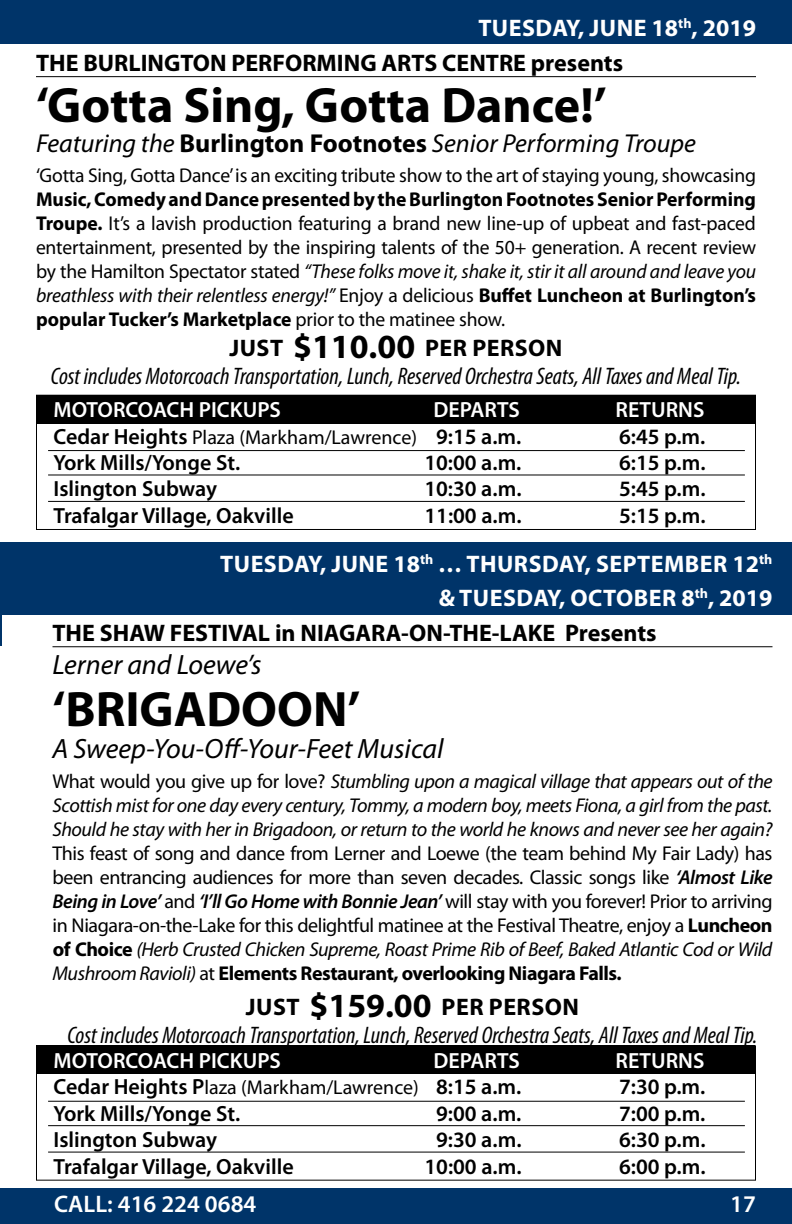
<style>
.page{position:relative;width:792px;height:1224px;background:#fff}
.page>*{position:absolute;margin:0;border:0;box-sizing:border-box;transform-origin:0 0}
.t1{font:700 50px "Myriad Pro";color:#000}
.t2{font:italic 28px "Myriad Pro";color:#000}
.t3{font:italic 26px "Myriad Pro";color:#000}
.t4{font:italic condensed 24px/28.4px "Myriad Pro";color:#000}
.t5{font:700 24px "Myriad Pro";color:#000}
.t6{font:700 24px "Myriad Pro";color:#fff}
.t7{font:600 24px "Myriad Pro";color:#fff}
.t8{font:600 22px "Myriad Pro";color:#000}
.t9{font:600 22px "Myriad Pro";color:#fff}
.t10{font:20px/24px "Myriad Pro";letter-spacing:-.01em;color:#000;text-align:justify}
.t11{font:italic 20px/24px "Myriad Pro";letter-spacing:-.025em;color:#000;text-align:justify}
.s1{font-weight:700;font-style:normal}
.s2{font-weight:700}
.s3{font-style:italic}
.s4{font-weight:700;font-style:normal;font-stretch:normal}
.s5{font-weight:700;font-style:normal;font-stretch:normal;font-size:34px}
.s6{font-weight:600;font-size:22px}
.s7{font-style:normal}
.s8{font-weight:600;font-style:italic}
</style>
<div class="page">
<div style="left:0;top:0;width:792px;height:44px;background:#003469"></div>
<div style="left:0;top:1188px;width:792px;height:36px;background:#003469"></div>
<hr style="left:0;top:580px;width:2px;height:65px;background:#003469">
<div style="left:36px;top:395px;width:720px;height:28px;background:#000"></div>
<hr style="left:48px;top:450px;width:697px;height:1px;background:#000">
<hr style="left:48px;top:474px;width:697px;height:1px;background:#000">
<hr style="left:48px;top:501px;width:697px;height:1px;background:#000">
<hr style="left:36px;top:76px;width:720px;height:1px;background:#000">
<div style="left:0;top:543px;width:792px;height:72px;background:#003469"></div>
<hr style="left:52px;top:646px;width:720px;height:1px;background:#000">
<div style="left:36px;top:1045px;width:720px;height:136px;border:1px solid #000"></div>
<div style="left:36px;top:1046px;width:720px;height:28px;background:#000"></div>
<hr style="left:48px;top:1101px;width:697px;height:1px;background:#000">
<hr style="left:48px;top:1125px;width:697px;height:1px;background:#000">
<hr style="left:48px;top:1152px;width:697px;height:1px;background:#000">
<p class="t6" style="left:578px;top:12px;width:38px">, June</p>
<p class="t6" style="left:652px;top:12px;width:106px">18<sup>th</sup>, 2019</p>
<p class="t5" style="left:36px;top:47px;width:589px">THE BURLINGTON PERFORMING ARTS CENTRE presents</p>
<h1 class="t1" style="left:36px;top:73px;width:572px">‘Gotta Sing, Gotta Dance!’</h1>
<h3 class="t3" style="left:36px;top:128px;width:661px">Featuring the <span class="s1">Burlington Footnotes</span> Senior Performing Troupe</h3>
<p class="t10" style="left:36px;top:163px;width:722px">‘Gotta Sing, Gotta Dance’is an exciting tribute show to the art of staying young, showcasing</p>
<p class="t10" style="left:36px;top:187px;width:722px"><span class="s2">Music, Comedy and Dance presented by the Burlington Footnotes Senior Performing Troupe.</span> It’s a lavish production featuring a brand new line-up of upbeat and fast-paced entertainment, presented by the inspiring talents of the 50+ generation. A recent review by the Hamilton Spectator stated <span class="s3">“These folks move it, shake it, stir it all around and leave you breathless with their relentless energy!”</span> Enjoy a delicious <span class="s2">Buffet Luncheon at Burlington’s popular Tucker’s Marketplace</span> prior to the matinee show.</p>
<p class="t4" style="left:51px;top:334px;width:692px;text-indent:178px"><span class="s4">Just</span> <span class="s5">$110.00</span> <span class="s4">Per Person<br></span>Cost includes Motorcoach Transportation, Lunch, Reserved Orchestra Seats, All Taxes and Meal Tip.</p>
<p class="t6" style="left:478px;top:12px;width:30px">Tuesday</p>
<p class="t9" style="left:54px;top:396px;width:229px">MOTORCOACH PICKUPS</p>
<p class="t9" style="left:434px;top:396px;width:88px">DEPARTS</p>
<p class="t9" style="left:616px;top:396px;width:91px">RETURNS</p>
<p class="t10" style="left:54px;top:425px;width:469px"><span class="s6">Cedar Heights</span> Plaza (Markham/Lawrence) <span class="s6">9:15 a.m.</span></p>
<p class="t8" style="left:619px;top:422px;width:88px">6:45 p.m.</p>
<p class="t8" style="left:54px;top:449px;width:188px">York Mills/Yonge St.</p>
<p class="t8" style="left:424px;top:449px;width:99px">10:00 a.m.</p>
<p class="t8" style="left:619px;top:449px;width:88px">6:15 p.m.</p>
<p class="t8" style="left:54px;top:475px;width:165px">Islington Subway</p>
<p class="t8" style="left:424px;top:475px;width:99px">10:30 a.m.</p>
<p class="t8" style="left:619px;top:475px;width:88px">5:45 p.m.</p>
<p class="t8" style="left:54px;top:501px;width:242px">Trafalgar Village, Oakville</p>
<p class="t8" style="left:424px;top:501px;width:99px">11:00 a.m.</p>
<p class="t8" style="left:619px;top:501px;width:88px">5:15 p.m.</p>
<p class="t6" style="left:320px;top:548px;width:38px">, June</p>
<p class="t6" style="left:393px;top:548px;width:103px">18<sup>th</sup> … Thursday</p>
<p class="t6" style="left:585px;top:548px;width:41px">, September</p>
<p class="t6" style="left:733px;top:548px;width:41px">12<sup>th</sup></p>
<p class="t6" style="left:220px;top:548px;width:30px">Tuesday</p>
<p class="t6" style="left:559px;top:582px;width:45px">, October</p>
<p class="t6" style="left:681px;top:582px;width:93px">8<sup>th</sup>, 2019</p>
<p class="t5" style="left:53px;top:617px;width:606px">THE SHAW FESTIVAL in NIAGARA-ON-THE-LAKE Presents</p>
<h2 class="t2" style="left:52px;top:648px;width:211px">Lerner and Loewe’s</h2>
<h1 class="t1" style="left:52px;top:677px;width:310px">‘BRIGADOON’</h1>
<h2 class="t2" style="left:52px;top:731px;width:392px">A Sweep-You-Off-Your-Feet Musical</h2>
<p class="t11" style="left:52px;top:769px;width:722px"><span class="s7">What would you give up for love?</span> Stumbling upon a magical village that appears out of the Scottish mist for one day every century, Tommy, a modern boy, meets Fiona, a girl from the past.<br>Should he stay with her in Brigadoon, or return to the world he knows and never see her again?</p>
<p class="t10" style="left:52px;top:841px;width:722px">This feast of song and dance from Lerner and Loewe (the team behind My Fair Lady) has been entrancing audiences for more than seven decades. Classic songs like <span class="s8">‘Almost Like Being in Love’</span> and <span class="s8">‘I’ll Go Home with Bonnie Jean’</span> will stay with you forever! Prior to arriving in Niagara-on-the-Lake for this delightful matinee at the Festival Theatre, enjoy a <span class="s2">Luncheon of Choice</span> <span class="s3">(Herb Crusted Chicken Supreme, Roast Prime Rib of Beef, Baked Atlantic Cod or Wild Mushroom Ravioli)</span> at <span class="s2">Elements Restaurant, overlooking Niagara Falls.</span></p>
<p class="t4" style="left:67px;top:992px;width:692px;text-indent:178px"><span class="s4">Just</span> <span class="s5">$159.00</span> <span class="s4">Per Person<br></span>Cost includes Motorcoach Transportation, Lunch, Reserved Orchestra Seats, All Taxes and Meal Tip.</p>
<p class="t9" style="left:54px;top:1047px;width:229px">MOTORCOACH PICKUPS</p>
<p class="t9" style="left:434px;top:1047px;width:88px">DEPARTS</p>
<p class="t9" style="left:616px;top:1047px;width:91px">RETURNS</p>
<p class="t10" style="left:54px;top:1075px;width:469px"><span class="s6">Cedar Heights P</span>laza (Markham/Lawrence) <span class="s6">8:15 a.m.</span></p>
<p class="t8" style="left:619px;top:1073px;width:88px">7:30 p.m.</p>
<p class="t8" style="left:54px;top:1099px;width:188px">York Mills/Yonge St.</p>
<p class="t8" style="left:436px;top:1099px;width:87px">9:00 a.m.</p>
<p class="t8" style="left:619px;top:1099px;width:88px">7:00 p.m.</p>
<p class="t8" style="left:54px;top:1126px;width:165px">Islington Subway</p>
<p class="t8" style="left:436px;top:1126px;width:87px">9:30 a.m.</p>
<p class="t8" style="left:619px;top:1126px;width:88px">6:30 p.m.</p>
<p class="t8" style="left:54px;top:1152px;width:242px">Trafalgar Village, Oakville</p>
<p class="t8" style="left:424px;top:1152px;width:99px">10:00 a.m.</p>
<p class="t8" style="left:619px;top:1152px;width:88px">6:00 p.m.</p>
<p class="t6" style="left:439px;top:582px;width:50px">&amp; Tuesday</p>
<p class="t7" style="left:54px;top:1189px;width:204px">CALL: 416 224 0684</p>
<p class="t7" style="left:730px;top:1189px;width:27px">17</p>
</div>
